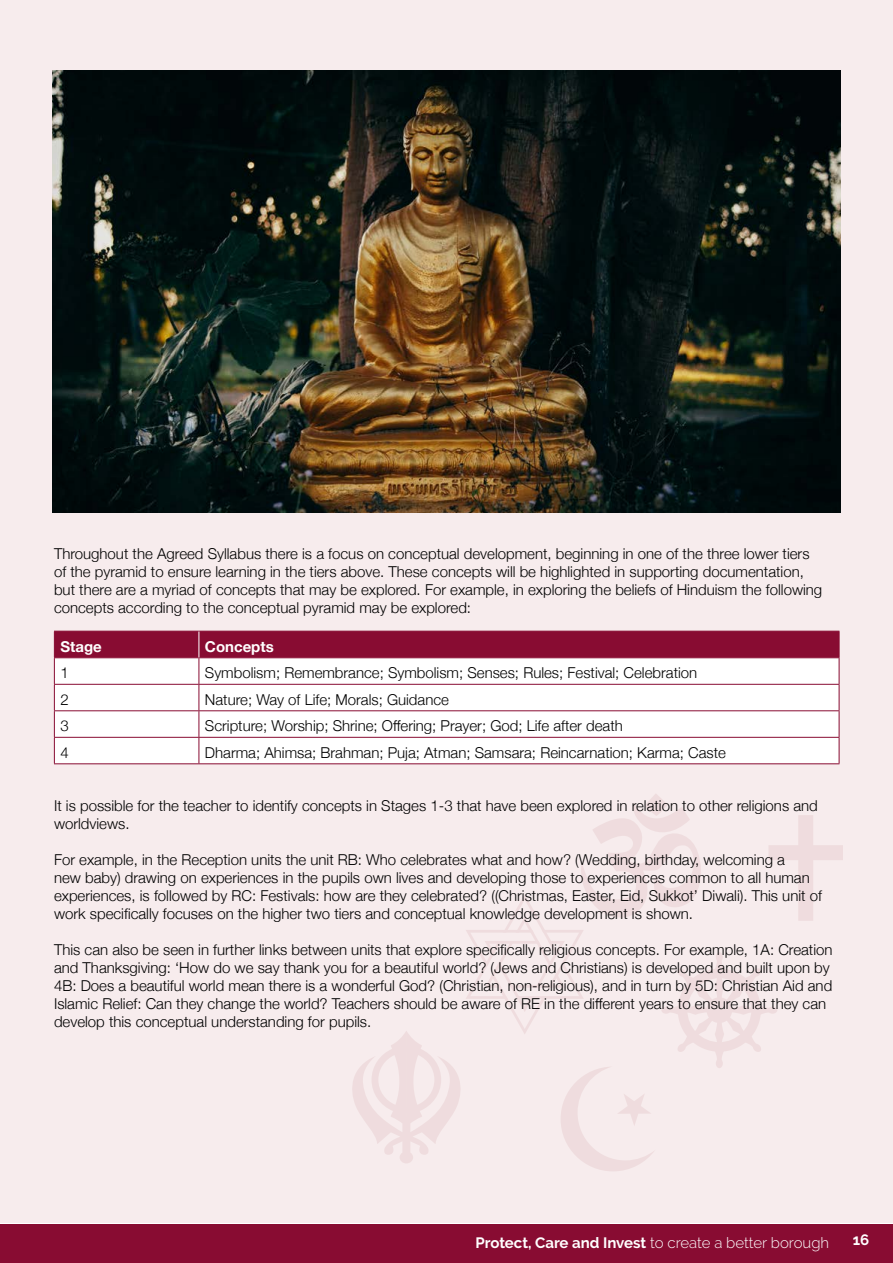
<style>
.page{position:relative;width:893px;height:1263px;background:#fff}
.page>*{position:absolute;margin:0;border:0;box-sizing:border-box;transform-origin:0 0}
.t1{font:300 15px/18px "Helvetica Neue";color:#000}
.t2{font:300 15px "Raleway";color:#fff}
.t3{font:700 15px "Helvetica Neue";color:#fff}
.t4{font:700 15px "Raleway";color:#fff}
.s1{font-weight:700}
</style>
<div class="page">
<div style="left:0;top:1224px;width:893px;height:39px;background:#880c32"></div>
<div style="left:0;top:0;width:893px;height:1222px;background:#f7eced"></div>
<svg style="left:352px;top:794px;width:491px;height:377px"></svg>
<hr style="left:54px;top:763px;width:145px;height:1px;background:#880c32">
<hr style="left:199px;top:763px;width:640px;height:1px;background:#880c32">
<svg style="left:54px;top:631px;width:786px;height:132px;background:#e3c6cf"></svg>
<img style="left:52px;top:70px;width:788px;height:442px">
<p class="t1" style="left:54px;top:543px;width:770px">Throughout the Agreed Syllabus there is a focus on conceptual development, beginning in one of the three lower tiers of the pyramid to ensure learning in the tiers above. These concepts will be highlighted in supporting documentation, but there are a myriad of concepts that may be explored. For example, in exploring the beliefs of Hinduism the following concepts according to the conceptual pyramid may be explored:</p>
<p class="t3" style="left:60px;top:635px;width:43px">Stage</p>
<p class="t3" style="left:205px;top:635px;width:70px">Concepts</p>
<p class="t1" style="left:60px;top:663px;width:10px">1</p>
<p class="t1" style="left:205px;top:663px;width:494px">Symbolism; Remembrance; Symbolism; Senses; Rules; Festival; Celebration</p>
<p class="t1" style="left:60px;top:689px;width:10px">2</p>
<p class="t1" style="left:205px;top:689px;width:246px">Nature; Way of Life; Morals; Guidance</p>
<p class="t1" style="left:60px;top:716px;width:10px">3</p>
<p class="t1" style="left:205px;top:716px;width:419px">Scripture; Worship; Shrine; Offering; Prayer; God; Life after death</p>
<p class="t1" style="left:60px;top:742px;width:10px">4</p>
<p class="t1" style="left:205px;top:742px;width:522px">Dharma; Ahimsa; Brahman; Puja; Atman; Samsara; Reincarnation; Karma; Caste</p>
<p class="t1" style="left:54px;top:795px;width:765px">It is possible for the teacher to identify concepts in Stages 1-3 that have been explored in relation to other religions and worldviews.</p>
<p class="t1" style="left:54px;top:849px;width:769px">For example, in the Reception units the unit RB: Who celebrates what and how? (Wedding, birthday, welcoming a<br>new baby) drawing on experiences in the pupils own lives and developing those to experiences common to all human experiences, is followed by RC: Festivals: how are they celebrated? ((Christmas, Easter, Eid, Sukkot’ Diwali). This unit of work specifically focuses on the higher two tiers and conceptual knowledge development is shown.</p>
<p class="t1" style="left:54px;top:939px;width:780px">This can also be seen in further links between units that explore specifically religious concepts. For example, 1A: Creation and Thanksgiving: ‘How do we say thank you for a beautiful world? (Jews and Christians) is developed and built upon by 4B: Does a beautiful world mean there is a wonderful God? (Christian, non-religious), and in turn by 5D: Christian Aid and Islamic Relief: Can they change the world? Teachers should be aware of RE in the different years to ensure that they can develop this conceptual understanding for pupils.</p>
<p class="t2" style="left:476px;top:1234px;width:355px"><span class="s1">Protect, Care and Invest</span> to create a better borough</p>
<p class="t4" style="left:853px;top:1231px;width:18px">16</p>
</div>
